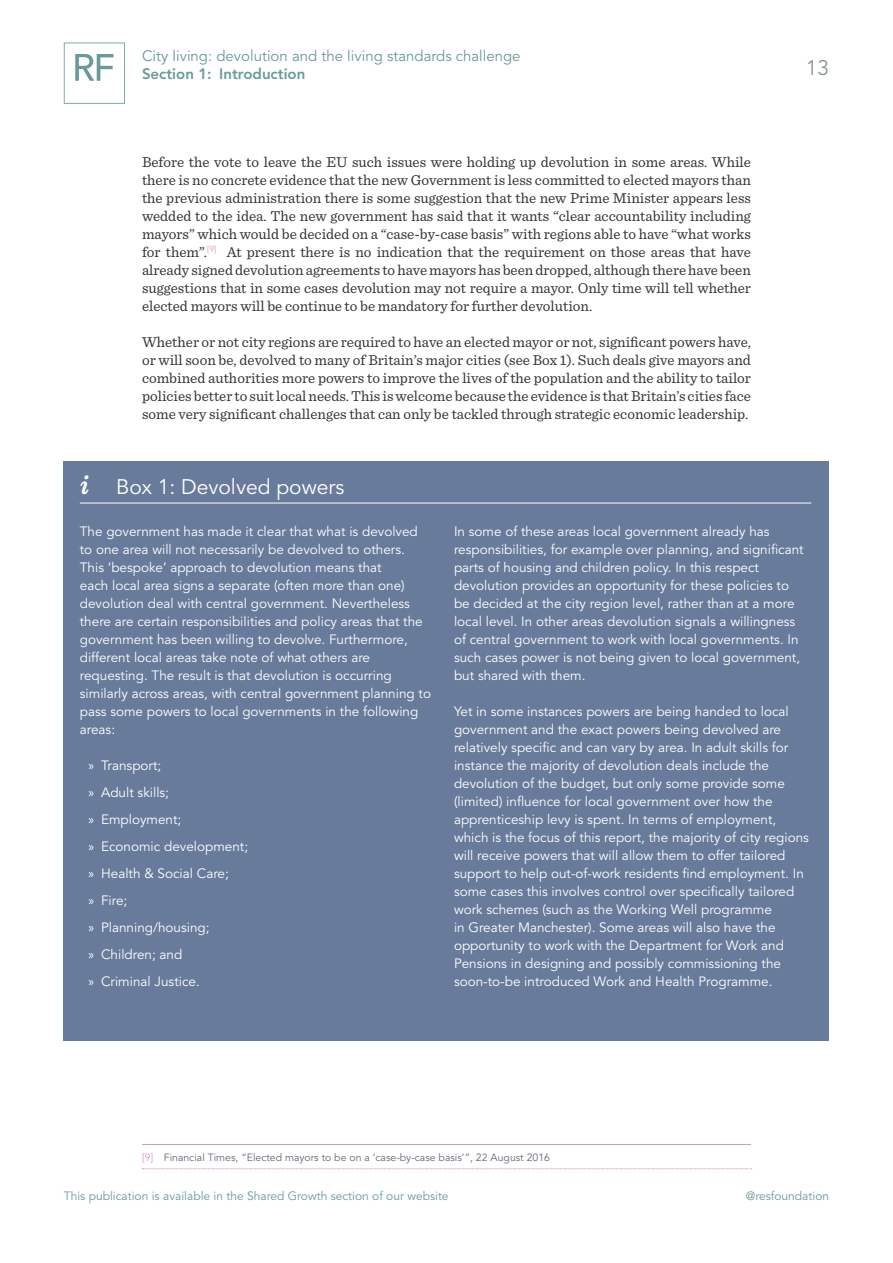
<style>
.page{position:relative;width:893px;height:1263px;background:#fff}
.page>*{position:absolute;margin:0;border:0;box-sizing:border-box;transform-origin:0 0}
.t1{font:21px "Avenir LT Std";color:#fff}
.t2{font:21px "Avenir LT Std";color:#879595}
.t3{font:15px/18px "Sentinel";color:#333334;text-align:justify}
.t4{font:15px "Avenir LT Std";color:#699999}
.t5{font:800 15px "Avenir LT Std";color:#699999}
.t6{font:13.5px/18px "Avenir LT Std";color:#fff}
.t7{font:12px "Avenir LT Std";color:#699999}
.t8{font:10.5px "Avenir LT Std";color:#636875}
.s1{font-family:"Sentinel";font-weight:600;font-style:italic;font-size:27px}
.s2{font-family:"Myriad Pro"}
.s3{color:#d797c2}
</style>
<div class="page">
<svg style="left:64px;top:43px;width:61px;height:61px"></svg>
<hr style="left:142px;top:1144px;width:609px;height:1px;background:#d797c2">
<svg style="left:142px;top:1168px;width:610px;height:1px"></svg>
<div style="left:63px;top:461px;width:765px;height:579px;background:#687b9b"></div>
<hr style="left:80px;top:503px;width:731px;height:1px;background:#fff">
<p class="t4" style="left:142px;top:48px;width:380px">City living: devolution and the living standards challenge</p>
<p class="t5" style="left:142px;top:65px;width:165px">Section 1: Introduction</p>
<p class="t3" style="left:142px;top:152px;width:610px">Before the vote to leave the EU such issues were holding up devolution in some areas. While there is no concrete evidence that the new Government is less committed to elected mayors than the previous administration there is some suggestion that the new Prime Minister appears less wedded to the idea. The new government has said that it wants “clear accountability including mayors” which would be decided on a “case-by-case basis” with regions able to have “what works for them”.<sup>[9]</sup> At present there is no indication that the requirement on those areas that have already signed devolution agreements to have mayors has been dropped, although there have been suggestions that in some cases devolution may not require a mayor. Only time will tell whether elected mayors will be continue to be mandatory for further devolution.</p>
<p class="t3" style="left:142px;top:332px;width:610px">Whether or not city regions are required to have an elected mayor or not, significant powers have, or will soon be, devolved to many of Britain’s major cities (see Box 1). Such deals give mayors and combined authorities more powers to improve the lives of the population and the ability to tailor policies better to suit local needs. This is welcome because the evidence is that Britain’s cities face some very significant challenges that can only be tackled through strategic economic leadership.</p>
<h1 class="t2" style="left:806px;top:56px;width:25px">13</h1>
<h1 class="t1" style="left:80px;top:474px;width:266px"><span class="s1">i</span> Box 1: Devolved powers</h1>
<p class="t6" style="left:80px;top:523px;width:353px">The government has made it clear that what is devolved to one area will not necessarily be devolved to others.<br>This ‘bespoke’ approach to devolution means that<br>each local area signs a separate (often more than one) devolution deal with central government. Nevertheless there are certain responsibilities and policy areas that the government has been willing to devolve. Furthermore, different local areas take note of what others are requesting. The result is that devolution is occurring similarly across areas, with central government planning to pass some powers to local governments in the following areas:</p>
<p class="t6" style="left:88px;top:752px;width:161px;line-height:27px"><span class="s2">»</span> Transport;<br><span class="s2">»</span> Adult skills;<br><span class="s2">»</span> Employment;<br><span class="s2">»</span> Economic development; <span class="s2">»</span> Health &amp; Social Care;<br><span class="s2">»</span> Fire;<br><span class="s2">»</span> Planning/housing;<br><span class="s2">»</span> Children; and<br><span class="s2">»</span> Criminal Justice.</p>
<p class="t6" style="left:454px;top:523px;width:351px">In some of these areas local government already has responsibilities, for example over planning, and significant parts of housing and children policy. In this respect devolution provides an opportunity for these policies to be decided at the city region level, rather than at a more local level. In other areas devolution signals a willingness of central government to work with local governments. In such cases power is not being given to local government, but shared with them.</p>
<p class="t6" style="left:454px;top:702px;width:356px">Yet in some instances powers are being handed to local government and the exact powers being devolved are relatively specific and can vary by area. In adult skills for instance the majority of devolution deals include the devolution of the budget, but only some provide some (limited) influence for local government over how the apprenticeship levy is spent. In terms of employment, which is the focus of this report, the majority of city regions will receive powers that will allow them to offer tailored support to help out-of-work residents find employment. In some cases this involves control over specifically tailored work schemes (such as the Working Well programme<br>in Greater Manchester). Some areas will also have the opportunity to work with the Department for Work and Pensions in designing and possibly commissioning the soon-to-be introduced Work and Health Programme.</p>
<p class="t8" style="left:142px;top:1151px;width:410px"><span class="s3">[9]</span> Financial Times, “Elected mayors to be on a ‘case-by-case basis’”, 22 August 2016</p>
<p class="t7" style="left:64px;top:1189px;width:386px">This publication is available in the Shared Growth section of our website</p>
<p class="t7" style="left:746px;top:1189px;width:85px">@resfoundation</p>
</div>
